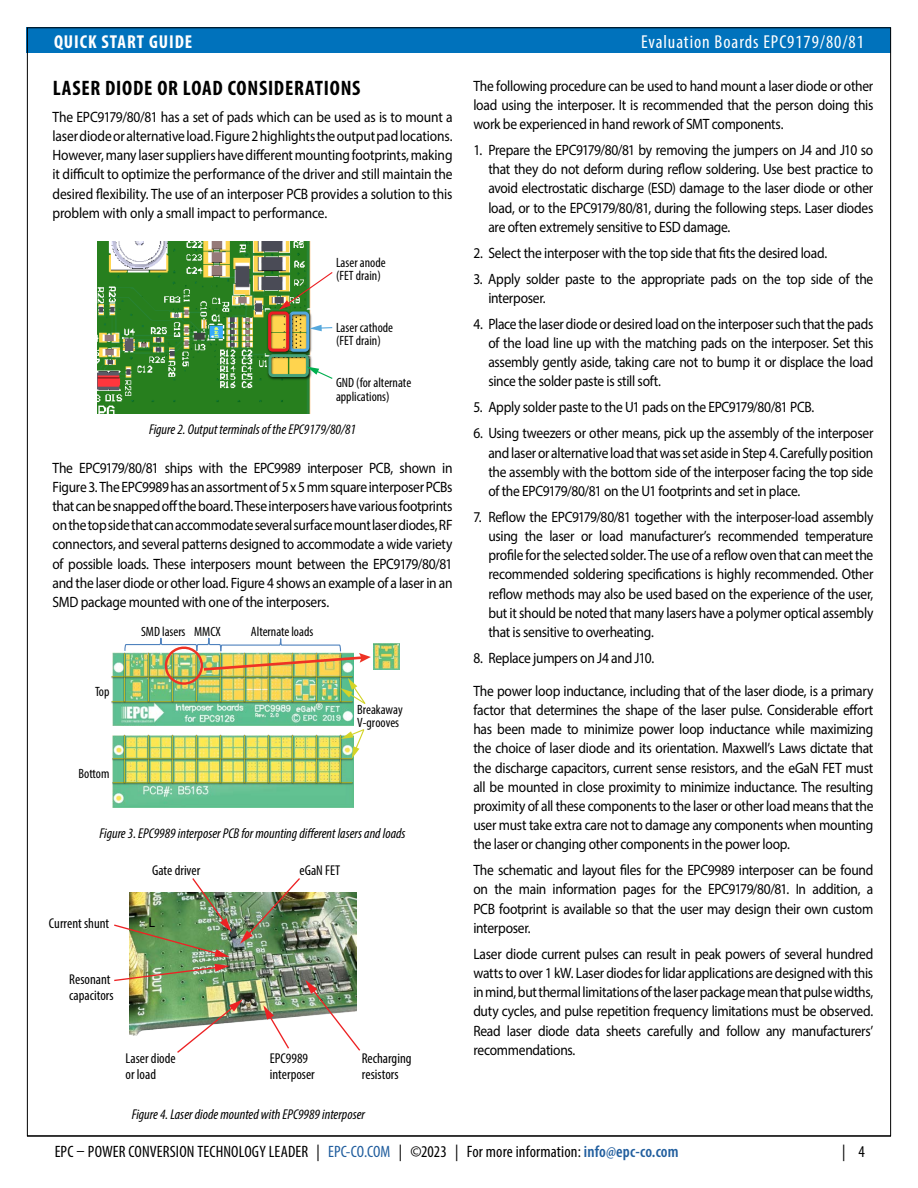
<style>
.page{position:relative;width:918px;height:1188px;background:#fff}
.page>*{position:absolute;margin:0;border:0;box-sizing:border-box;transform-origin:0 0}
.QSG_Basic_Text{font:700 condensed 21px "Myriad Pro";letter-spacing:.035em;color:#000}
.t1{font:condensed 18.75px "Myriad Pro";letter-spacing:.05em;color:#fff}
.t2{font:700 condensed 18.75px "Myriad Pro";letter-spacing:.05em;color:#fff}
.t3{font:condensed 16.5px "Myriad Pro";letter-spacing:.01em;color:#000}
.QSG_Basic_Text-2{font:15px/19.2px "Myriad Pro";letter-spacing:-.02em;color:#000;text-align:justify;scale:.9 1}
.t4{font:italic condensed 14.25px "Myriad Pro";color:#000}
.t5{font:condensed 14.25px/16px "Myriad Pro";color:#010101}
.t6{font:14.25px "Myriad Pro";color:#000}
.t7{font:condensed 13.5px/13.5px "Myriad Pro";color:#000}
.t8{font:condensed 13.5px/13.5px "Myriad Pro";color:#010101}
.s1{color:#215e9e}
.s2{font-weight:600;color:#215e9e}
</style>
<div class="page">
<div style="left:27px;top:27px;width:864px;height:26px;background:#0072bc"></div>
<hr style="left:27px;top:1136px;width:864px;height:1px;background:#000">
<img style="left:113px;top:653px;width:240px;height:73px">
<img style="left:113px;top:735px;width:241px;height:73px">
<img style="left:111px;top:676px;width:12px;height:4px">
<img style="left:123px;top:653px;width:1px;height:24px">
<img style="left:111px;top:700px;width:13px;height:4px">
<img style="left:123px;top:677px;width:1px;height:26px">
<img style="left:112px;top:758px;width:242px;height:4px">
<img style="left:123px;top:734px;width:4px;height:25px">
<img style="left:147px;top:734px;width:4px;height:25px">
<img style="left:171px;top:734px;width:4px;height:25px">
<img style="left:195px;top:734px;width:4px;height:25px">
<img style="left:219px;top:734px;width:4px;height:25px">
<img style="left:243px;top:734px;width:4px;height:25px">
<img style="left:267px;top:734px;width:4px;height:25px">
<img style="left:291px;top:734px;width:4px;height:25px">
<img style="left:315px;top:734px;width:4px;height:25px">
<img style="left:339px;top:734px;width:2px;height:25px">
<img style="left:112px;top:782px;width:242px;height:4px">
<img style="left:123px;top:759px;width:4px;height:26px">
<img style="left:147px;top:759px;width:4px;height:26px">
<img style="left:171px;top:759px;width:4px;height:26px">
<img style="left:195px;top:759px;width:4px;height:26px">
<img style="left:219px;top:759px;width:4px;height:26px">
<img style="left:243px;top:759px;width:4px;height:26px">
<img style="left:267px;top:759px;width:4px;height:26px">
<img style="left:291px;top:759px;width:4px;height:26px">
<img style="left:315px;top:759px;width:4px;height:26px">
<img style="left:339px;top:759px;width:4px;height:26px">
<svg style="left:341px;top:729px;width:24px;height:30px"></svg>
<img style="left:374px;top:643px;width:26px;height:26px">
<img style="left:124px;top:637px;width:247px;height:68px">
<img style="left:98px;top:242px;width:213px;height:172px">
<img style="left:294px;top:310px;width:18px;height:42px">
<div style="left:289px;top:312px;width:20px;height:40px;border:3px solid #55a8dd;border-radius:3px"></div>
<img style="left:266px;top:309px;width:28px;height:43px">
<div style="left:268px;top:311px;width:21px;height:41px;border:3px solid #ec1c24;border-radius:3px"></div>
<img style="left:266px;top:352px;width:46px;height:29px">
<div style="left:268px;top:354px;width:41px;height:23px;border:3px solid #44a27a;border-radius:3px"></div>
<svg style="left:279px;top:271px;width:54px;height:39px"></svg>
<svg style="left:309px;top:325px;width:24px;height:6px"></svg>
<svg style="left:307px;top:367px;width:26px;height:13px"></svg>
<img style="left:129px;top:892px;width:227px;height:143px">
<svg style="left:263px;top:1005px;width:27px;height:44px"></svg>
<img style="left:240px;top:878px;width:61px;height:66px">
<img style="left:114px;top:878px;width:118px;height:79px">
<img style="left:114px;top:964px;width:115px;height:18px">
<svg style="left:176px;top:999px;width:67px;height:54px"></svg>
<img style="left:305px;top:980px;width:56px;height:71px">
<p class="t2" style="left:54px;top:30px;width:140px">QUICK START GUIDE</p>
<p class="t1" style="left:641px;top:30px;width:224px">Evaluation Boards EPC9179/80/81</p>
<p class="QSG_Basic_Text" style="left:53px;top:75px;width:309px">LASER DIODE OR LOAD CONSIDERATIONS</p>
<p class="QSG_Basic_Text-2" style="left:52px;top:107px;width:446px">The EPC9179/80/81 has a set of pads which can be used as is to mount a laser diode or alternative load. Figure 2 highlights the output pad locations.<br>However, many laser suppliers have different mounting footprints, making it difficult to optimize the performance of the driver and still maintain the desired flexibility. The use of an interposer PCB provides a solution to this problem with only a small impact to performance.</p>
<p class="t7" style="left:336px;top:255px;width:51px">Laser anode (FET drain)</p>
<p class="t7" style="left:336px;top:320px;width:59px">Laser cathode (FET drain)</p>
<p class="t7" style="left:336px;top:376px;width:77px">GND (for alternate applications)</p>
<p class="t4" style="left:149px;top:420px;width:208px">Figure 2. Output terminals of the EPC9179/80/81</p>
<p class="QSG_Basic_Text-2" style="left:52px;top:458px;width:446px">The EPC9179/80/81 ships with the EPC9989 interposer PCB, shown in Figure 3. The EPC9989 has an assortment of 5 x 5 mm square interposer PCBs that can be snapped off the board. These interposers have various footprints on the top side that can accommodate several surface mount laser diodes, RF connectors, and several patterns designed to accommodate a wide variety of possible loads. These interposers mount between the EPC9179/80/81 and the laser diode or other load. Figure 4 shows an example of a laser in an SMD package mounted with one of the interposers.</p>
<p class="t8" style="left:95px;top:685px;width:16px">Top</p>
<p class="t8" style="left:79px;top:766px;width:32px">Bottom</p>
<p class="t8" style="left:141px;top:624px;width:81px">SMD lasers MMCX</p>
<p class="t8" style="left:251px;top:624px;width:64px">Alternateloads</p>
<p class="t8" style="left:357px;top:703px;width:47px">Breakaway<br>V-grooves</p>
<p class="t4" style="left:99px;top:825px;width:308px">Figure 3. EPC9989 interposer PCB for mounting different lasers and loads</p>
<p class="t5" style="left:49px;top:915px;width:62px">Current shunt</p>
<p class="t5" style="left:69px;top:971px;width:46px">Resonant capacitors</p>
<p class="t5" style="left:152px;top:862px;width:50px">Gate driver</p>
<p class="t5" style="left:300px;top:862px;width:42px">eGaN FET</p>
<p class="t6" style="left:148px;top:914px;width:8px">L</p>
<p class="t5" style="left:126px;top:1050px;width:52px">Laser diode or load</p>
<p class="t5" style="left:270px;top:1050px;width:47px">EPC9989 interposer</p>
<p class="t5" style="left:362px;top:1050px;width:51px">Recharging resistors</p>
<p class="t4" style="left:132px;top:1106px;width:235px">Figure 4. Laser diode mounted with EPC9989 interposer</p>
<p class="QSG_Basic_Text-2" style="left:473px;top:76px;width:446px">The following procedure can be used to hand mount a laser diode or other load using the interposer. It is recommended that the person doing this work be experienced in hand rework of SMT components.</p>
<p class="QSG_Basic_Text-2" style="left:488px;top:140px;width:429px;text-indent:-15px">1. Prepare the EPC9179/80/81 by removing the jumpers on J4 and J10 so that they do not deform during reflow soldering. Use best practice to avoid electrostatic discharge (ESD) damage to the laser diode or other load, or to the EPC9179/80/81, during the following steps. Laser diodes are often extremely sensitive to ESD damage.</p>
<p class="QSG_Basic_Text-2" style="left:473px;top:243px;width:395px">2. Select the interposer with the top side that fits the desired load.</p>
<p class="QSG_Basic_Text-2" style="left:488px;top:269px;width:429px;text-indent:-15px">3. Apply solder paste to the appropriate pads on the top side of the interposer.</p>
<p class="QSG_Basic_Text-2" style="left:488px;top:314px;width:429px;text-indent:-15px">4. Place the laser diode or desired load on the interposer such that the pads of the load line up with the matching pads on the interposer. Set this assembly gently aside, taking care not to bump it or displace the load since the solder paste is still soft.</p>
<p class="QSG_Basic_Text-2" style="left:473px;top:397px;width:380px">5. Apply solder paste to the U1 pads on the EPC9179/80/81 PCB.</p>
<p class="QSG_Basic_Text-2" style="left:488px;top:423px;width:429px;text-indent:-15px">6. Using tweezers or other means, pick up the assembly of the interposer and laser or alternative load that was set aside in Step 4. Carefully position the assembly with the bottom side of the interposer facing the top side of the EPC9179/80/81 on the U1 footprints and set in place.</p>
<p class="QSG_Basic_Text-2" style="left:488px;top:507px;width:429px;text-indent:-15px">7. Reflow the EPC9179/80/81 together with the interposer-load assembly using the laser or load manufacturer’s recommended temperature profile for the selected solder. The use of a reflow oven that can meet the recommended soldering specifications is highly recommended. Other reflow methods may also be used based on the experience of the user, but it should be noted that many lasers have a polymer optical assembly that is sensitive to overheating.</p>
<p class="QSG_Basic_Text-2" style="left:473px;top:648px;width:202px">8. Replace jumpers on J4 and J10.</p>
<p class="QSG_Basic_Text-2" style="left:473px;top:681px;width:446px">The power loop inductance, including that of the laser diode, is a primary factor that determines the shape of the laser pulse. Considerable effort has been made to minimize power loop inductance while maximizing the choice of laser diode and its orientation. Maxwell’s Laws dictate that the discharge capacitors, current sense resistors, and the eGaN FET must all be mounted in close proximity to minimize inductance. The resulting proximity of all these components to the laser or other load means that the user must take extra care not to damage any components when mounting the laser or changing other components in the power loop.</p>
<p class="QSG_Basic_Text-2" style="left:473px;top:860px;width:446px">The schematic and layout files for the EPC9989 interposer can be found on the main information pages for the EPC9179/80/81. In addition, a PCB footprint is available so that the user may design their own custom interposer.</p>
<p class="QSG_Basic_Text-2" style="left:473px;top:944px;width:446px">Laser diode current pulses can result in peak powers of several hundred watts to over 1 kW. Laser diodes for lidar applications are designed with this in mind, but thermal limitations of the laser package mean that pulse widths, duty cycles, and pulse repetition frequency limitations must be observed.<br>Read laser diode data sheets carefully and follow any manufacturers’ recommendations.</p>
<p class="t3" style="left:55px;top:1142px;width:625px">EPC – POWER CONVERSION TECHNOLOGY LEADER | <span class="s1">EPC-CO.COM</span> | ©2023 | For more information: <span class="s2">info@epc-co.com</span></p>
<p class="t3" style="left:842px;top:1142px;width:24px">| 4</p>
</div>
